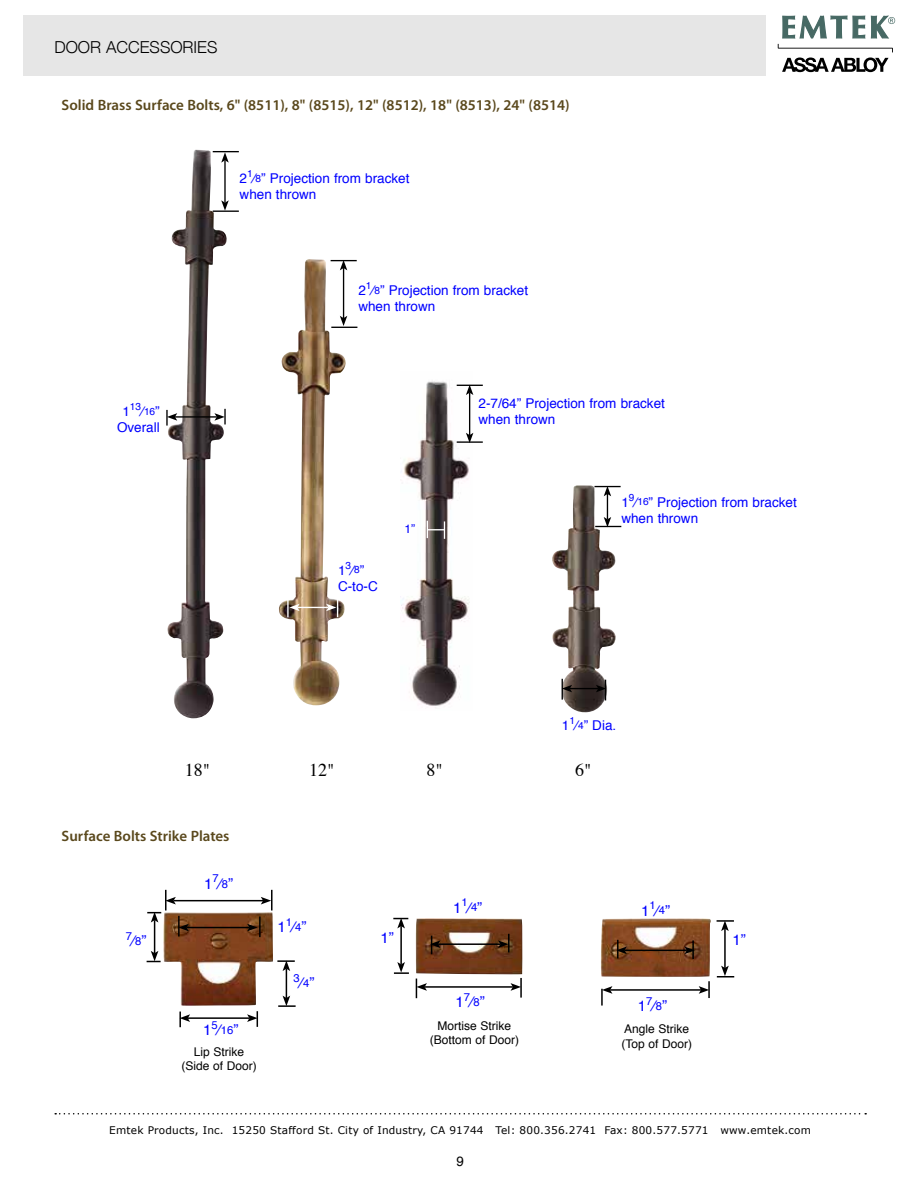
<style>
.page{position:relative;width:918px;height:1188px;background:#fff}
.page>*{position:absolute;margin:0;border:0;box-sizing:border-box;transform-origin:0 0}
.t1{font:18px "Times";color:#000}
.t2{font:300 16.5px "Helvetica Neue";color:#000}
.t3{font:600 15px "Myriad Pro";color:#5a481c}
.t4{font:15px "Helvetica";color:#00f}
.t5{font:13.5px/16.2px "Helvetica";color:#00f}
.t6{font:13.5px "Helvetica";color:#000}
.t7{font:12.15px "Helvetica";color:#00f}
.t8{font:12px/14.4px "Helvetica";color:#000;text-align:center}
.t9{font:11.25px "Helvetica";color:#00f}
.t10{font:10.5px "Verdana";letter-spacing:.02em;color:#000}
.t11{font:10.2px "Helvetica";color:#00f}
.s1{font-size:10.2px}
.s2{font-size:13.5px}
.s3{font-size:15px}
.s4{font-size:11.25px}
</style>
<div class="page">
<div style="left:23px;top:15px;width:743px;height:61px;background:#e6e6e6"></div>
<svg style="left:55px;top:1113px;width:811px;height:2px"></svg>
<svg style="left:778px;top:15px;width:117px;height:57px"></svg>
<img style="left:401px;top:381px;width:71px;height:327px">
<img style="left:552px;top:485px;width:64px;height:227px">
<img style="left:279px;top:263px;width:60px;height:442px">
<img style="left:167px;top:151px;width:43px;height:567px">
<img style="left:601px;top:918px;width:110px;height:59px">
<img style="left:163px;top:912px;width:110px;height:94px">
<img style="left:416px;top:918px;width:107px;height:56px">
<hr style="left:457px;top:441px;width:26px;height:2px;background:#000">
<hr style="left:224px;top:160px;width:2px;height:43px;background:#000">
<svg style="left:213px;top:151px;width:26px;height:12px"></svg>
<svg style="left:213px;top:200px;width:26px;height:12px"></svg>
<hr style="left:469px;top:393px;width:1px;height:42px;background:#000">
<svg style="left:457px;top:385px;width:26px;height:10px"></svg>
<svg style="left:466px;top:433px;width:7px;height:10px"></svg>
<hr style="left:175px;top:416px;width:42px;height:2px;background:#000">
<svg style="left:166px;top:410px;width:11px;height:16px"></svg>
<svg style="left:214px;top:409px;width:12px;height:15px"></svg>
<hr style="left:188px;top:1017px;width:61px;height:2px;background:#000">
<svg style="left:179px;top:1012px;width:11px;height:15px"></svg>
<svg style="left:247px;top:1011px;width:11px;height:16px"></svg>
<svg style="left:277px;top:960px;width:19px;height:47px"></svg>
<hr style="left:187px;top:927px;width:62px;height:1px;background:#000">
<svg style="left:180px;top:924px;width:9px;height:7px"></svg>
<svg style="left:247px;top:924px;width:11px;height:7px"></svg>
<hr style="left:520px;top:978px;width:2px;height:20px;background:#000">
<hr style="left:400px;top:926px;width:2px;height:38px;background:#000">
<svg style="left:393px;top:918px;width:15px;height:10px"></svg>
<svg style="left:394px;top:962px;width:15px;height:12px"></svg>
<hr style="left:425px;top:986px;width:88px;height:2px;background:#000">
<svg style="left:416px;top:979px;width:11px;height:19px"></svg>
<svg style="left:511px;top:983px;width:10px;height:8px"></svg>
<hr style="left:610px;top:989px;width:91px;height:2px;background:#000">
<svg style="left:601px;top:986px;width:11px;height:20px"></svg>
<svg style="left:699px;top:981px;width:11px;height:17px"></svg>
<hr style="left:724px;top:929px;width:2px;height:39px;background:#000">
<svg style="left:717px;top:920px;width:17px;height:11px"></svg>
<svg style="left:717px;top:966px;width:17px;height:12px"></svg>
<hr style="left:438px;top:943px;width:62px;height:2px;background:#000">
<hr style="left:625px;top:950px;width:62px;height:1px;background:#000">
<hr style="left:343px;top:268px;width:1px;height:50px;background:#000">
<svg style="left:331px;top:260px;width:26px;height:10px"></svg>
<svg style="left:331px;top:316px;width:26px;height:12px"></svg>
<svg style="left:595px;top:486px;width:26px;height:41px"></svg>
<hr style="left:297px;top:607px;width:31px;height:1px;background:#fff">
<svg style="left:289px;top:604px;width:11px;height:7px"></svg>
<hr style="left:178px;top:916px;width:2px;height:21px;background:#000">
<hr style="left:259px;top:917px;width:2px;height:20px;background:#000">
<hr style="left:165px;top:890px;width:2px;height:21px;background:#000">
<hr style="left:271px;top:890px;width:2px;height:21px;background:#000">
<hr style="left:154px;top:920px;width:1px;height:33px;background:#000">
<svg style="left:147px;top:912px;width:14px;height:11px"></svg>
<svg style="left:147px;top:951px;width:14px;height:11px"></svg>
<svg style="left:430px;top:936px;width:10px;height:18px"></svg>
<svg style="left:498px;top:934px;width:12px;height:18px"></svg>
<svg style="left:616px;top:940px;width:11px;height:18px"></svg>
<svg style="left:684px;top:940px;width:11px;height:19px"></svg>
<hr style="left:174px;top:900px;width:89px;height:1px;background:#000">
<svg style="left:166px;top:897px;width:10px;height:8px"></svg>
<svg style="left:261px;top:897px;width:10px;height:8px"></svg>
<hr style="left:287px;top:597px;width:2px;height:20px;background:#fff">
<svg style="left:326px;top:596px;width:12px;height:21px"></svg>
<svg style="left:562px;top:679px;width:44px;height:21px"></svg>
<svg style="left:427px;top:521px;width:18px;height:18px"></svg>
<p class="t2" style="left:54px;top:34px;width:165px">DOOR ACCESSORIES</p>
<p class="t3" style="left:62px;top:95px;width:510px">Solid Brass Surface Bolts, 6" (8511), 8" (8515), 12" (8512), 18" (8513), 24" (8514)</p>
<p class="t5" style="left:240px;top:171px;width:171px">2<sup>1</sup>⁄<span class="s1">8</span>” Projection from bracket when thrown</p>
<p class="t11" style="left:122px;top:401px;width:39px"><span class="s2">1</span>13<span class="s2">⁄</span>16<span class="s2">”</span></p>
<p class="t5" style="left:117px;top:420px;width:44px">Overall</p>
<p class="t5" style="left:358px;top:283px;width:171px">2<sup>1</sup>⁄<span class="s1">8</span>” Projection from bracket when thrown</p>
<p class="t5" style="left:338px;top:562px;width:41px">1<sup>3</sup>⁄<span class="s1">8</span>”<br>C-to-C</p>
<p class="t7" style="left:404px;top:520px;width:12px">1”</p>
<p class="t5" style="left:479px;top:395px;width:188px">2-7/64” Projection from bracket when thrown</p>
<p class="t5" style="left:621px;top:494px;width:177px">1<sup>9</sup>⁄<span class="s1">16</span>” Projection from bracket when thrown</p>
<p class="t5" style="left:562px;top:717px;width:56px">1<sup>1</sup>⁄<span class="s1">4</span>” Dia.</p>
<h1 class="t1" style="left:185px;top:753px;width:27px">18"</h1>
<h1 class="t1" style="left:309px;top:753px;width:27px">12"</h1>
<h1 class="t1" style="left:426px;top:753px;width:18px">8"</h1>
<h1 class="t1" style="left:575px;top:753px;width:18px">6"</h1>
<p class="t3" style="left:62px;top:826px;width:169px">Surface Bolts Strike Plates</p>
<p class="t9" style="left:126px;top:930px;width:22px">7<span class="s3">⁄</span>8<span class="s3">”</span></p>
<p class="t4" style="left:204px;top:872px;width:31px">1<sup>7</sup>⁄<span class="s4">8</span>”</p>
<p class="t4" style="left:203px;top:1019px;width:37px">1<sup>5</sup>⁄<span class="s4">16</span>”</p>
<p class="t8" style="left:181px;top:1045px;width:77px">Lip Strike (Side of Door)</p>
<p class="t4" style="left:277px;top:915px;width:31px">1<sup>1</sup>⁄<span class="s4">4</span>”</p>
<p class="t9" style="left:294px;top:972px;width:22px">3<span class="s3">⁄</span>4<span class="s3">”</span></p>
<p class="t4" style="left:453px;top:896px;width:31px">1<sup>1</sup>⁄<span class="s4">4</span>”</p>
<p class="t4" style="left:641px;top:899px;width:31px">1<sup>1</sup>⁄<span class="s4">4</span>”</p>
<p class="t4" style="left:380px;top:927px;width:15px">1”</p>
<p class="t4" style="left:732px;top:928px;width:15px">1”</p>
<p class="t4" style="left:456px;top:991px;width:10px">1</p>
<p class="t9" style="left:464px;top:991px;width:22px">7<span class="s3">⁄</span>8<span class="s3">”</span></p>
<p class="t8" style="left:430px;top:1019px;width:91px">Mortise Strike (Bottom of Door)</p>
<p class="t4" style="left:638px;top:995px;width:31px">1<sup>7</sup>⁄<span class="s4">8</span>”</p>
<p class="t8" style="left:621px;top:1022px;width:72px;text-align:left">Angle Strike (Top of Door)</p>
<p class="t10" style="left:109px;top:1124px;width:703px">Emtek Products, Inc. 15250 Stafford St. City of Industry, CA 91744 Tel: 800.356.2741 Fax: 800.577.5771 www.emtek.com</p>
<p class="t6" style="left:456px;top:1151px;width:9px">9</p>
</div>
